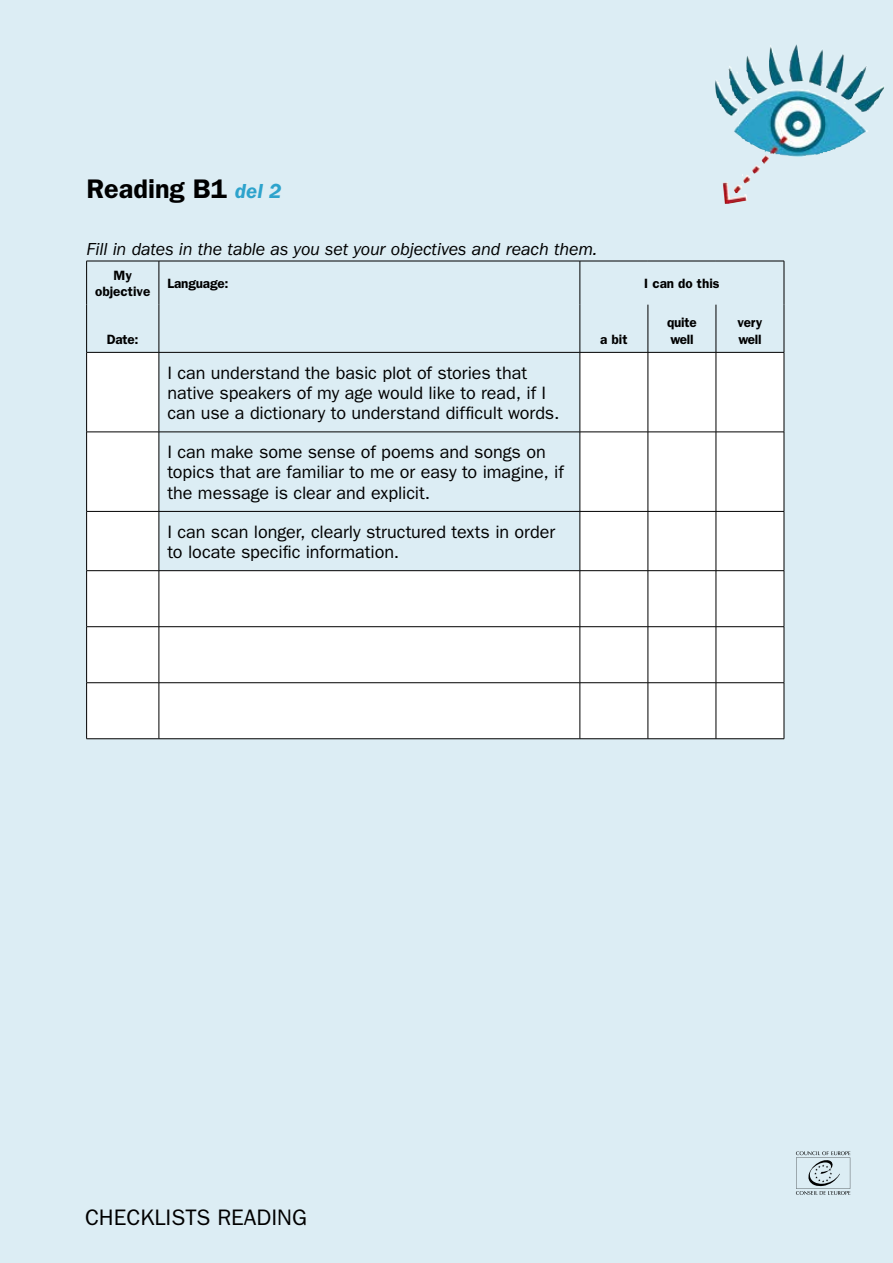
<style>
.page{position:relative;width:893px;height:1263px;background:#dcedf4}
.page>*{position:absolute;margin:0;border:0;box-sizing:border-box;transform-origin:0 0}
.Overskrift_1{font:600 27px "Franklin Gothic";color:#000}
.Overskrift_1-2{font:22.5px "Franklin Gothic";color:#000}
.Sjekklistebrød{font:18px/20.2px "Franklin Gothic";letter-spacing:-.005em;color:#000}
.Ingress{font:italic 18px "Franklin Gothic";letter-spacing:-.01em;color:#000}
.Overskrift_1-3{font:600 13.5px/16.5px "Franklin Gothic";letter-spacing:-.01em;color:#000}
.s1{font-style:italic;font-size:21px;color:#2da3cc}
</style>
<div class="page">
<img style="left:715px;top:44px;width:152px;height:73px">
<svg style="left:87px;top:353px;width:697px;height:385px"></svg>
<div style="left:160px;top:353px;width:420px;height:217px;background:#dcedf4"></div>
<hr style="left:86px;top:261px;width:73px;height:1px;background:#000">
<hr style="left:86px;top:261px;width:1px;height:44px;background:#000">
<hr style="left:159px;top:261px;width:421px;height:1px;background:#000">
<hr style="left:159px;top:261px;width:1px;height:44px;background:#000">
<hr style="left:580px;top:261px;width:68px;height:1px;background:#000">
<hr style="left:580px;top:261px;width:1px;height:44px;background:#000">
<hr style="left:648px;top:261px;width:68px;height:1px;background:#000">
<hr style="left:716px;top:261px;width:68px;height:1px;background:#000">
<hr style="left:784px;top:261px;width:1px;height:44px;background:#000">
<hr style="left:86px;top:305px;width:1px;height:47px;background:#000">
<hr style="left:648px;top:305px;width:1px;height:47px;background:#000">
<hr style="left:716px;top:305px;width:1px;height:47px;background:#000">
<hr style="left:784px;top:305px;width:1px;height:47px;background:#000">
<hr style="left:86px;top:352px;width:73px;height:1px;background:#000">
<hr style="left:86px;top:352px;width:1px;height:80px;background:#000">
<hr style="left:159px;top:352px;width:421px;height:1px;background:#000">
<hr style="left:159px;top:352px;width:1px;height:80px;background:#000">
<hr style="left:580px;top:352px;width:68px;height:1px;background:#000">
<hr style="left:580px;top:352px;width:1px;height:80px;background:#000">
<hr style="left:648px;top:352px;width:68px;height:1px;background:#000">
<hr style="left:648px;top:352px;width:1px;height:80px;background:#000">
<hr style="left:716px;top:352px;width:68px;height:1px;background:#000">
<hr style="left:716px;top:352px;width:1px;height:80px;background:#000">
<hr style="left:784px;top:352px;width:1px;height:80px;background:#000">
<hr style="left:86px;top:432px;width:73px;height:1px;background:#000">
<hr style="left:86px;top:432px;width:1px;height:79px;background:#000">
<hr style="left:159px;top:432px;width:421px;height:1px;background:#000">
<hr style="left:159px;top:432px;width:1px;height:79px;background:#000">
<hr style="left:580px;top:432px;width:68px;height:1px;background:#000">
<hr style="left:580px;top:432px;width:1px;height:79px;background:#000">
<hr style="left:648px;top:432px;width:68px;height:1px;background:#000">
<hr style="left:648px;top:432px;width:1px;height:79px;background:#000">
<hr style="left:716px;top:432px;width:68px;height:1px;background:#000">
<hr style="left:716px;top:432px;width:1px;height:79px;background:#000">
<hr style="left:784px;top:432px;width:1px;height:79px;background:#000">
<hr style="left:86px;top:511px;width:73px;height:1px;background:#000">
<hr style="left:86px;top:511px;width:1px;height:59px;background:#000">
<hr style="left:159px;top:511px;width:421px;height:1px;background:#000">
<hr style="left:159px;top:511px;width:1px;height:59px;background:#000">
<hr style="left:580px;top:511px;width:68px;height:1px;background:#000">
<hr style="left:580px;top:511px;width:1px;height:59px;background:#000">
<hr style="left:648px;top:511px;width:68px;height:1px;background:#000">
<hr style="left:648px;top:511px;width:1px;height:59px;background:#000">
<hr style="left:716px;top:511px;width:68px;height:1px;background:#000">
<hr style="left:716px;top:511px;width:1px;height:59px;background:#000">
<hr style="left:784px;top:511px;width:1px;height:59px;background:#000">
<hr style="left:86px;top:570px;width:73px;height:1px;background:#000">
<hr style="left:86px;top:571px;width:1px;height:55px;background:#000">
<hr style="left:159px;top:570px;width:421px;height:1px;background:#000">
<hr style="left:159px;top:571px;width:1px;height:55px;background:#000">
<hr style="left:580px;top:570px;width:68px;height:1px;background:#000">
<hr style="left:580px;top:571px;width:1px;height:55px;background:#000">
<hr style="left:648px;top:570px;width:68px;height:1px;background:#000">
<hr style="left:648px;top:571px;width:1px;height:55px;background:#000">
<hr style="left:716px;top:570px;width:68px;height:1px;background:#000">
<hr style="left:716px;top:571px;width:1px;height:55px;background:#000">
<hr style="left:784px;top:571px;width:1px;height:55px;background:#000">
<hr style="left:86px;top:626px;width:73px;height:1px;background:#000">
<hr style="left:86px;top:627px;width:1px;height:56px;background:#000">
<hr style="left:159px;top:626px;width:421px;height:1px;background:#000">
<hr style="left:159px;top:627px;width:1px;height:56px;background:#000">
<hr style="left:580px;top:626px;width:68px;height:1px;background:#000">
<hr style="left:580px;top:627px;width:1px;height:56px;background:#000">
<hr style="left:648px;top:626px;width:68px;height:1px;background:#000">
<hr style="left:648px;top:627px;width:1px;height:56px;background:#000">
<hr style="left:716px;top:626px;width:68px;height:1px;background:#000">
<hr style="left:716px;top:627px;width:1px;height:56px;background:#000">
<hr style="left:784px;top:627px;width:1px;height:56px;background:#000">
<hr style="left:86px;top:682px;width:73px;height:1px;background:#000">
<hr style="left:86px;top:683px;width:1px;height:56px;background:#000">
<hr style="left:159px;top:682px;width:421px;height:1px;background:#000">
<hr style="left:159px;top:683px;width:1px;height:56px;background:#000">
<hr style="left:580px;top:682px;width:68px;height:1px;background:#000">
<hr style="left:580px;top:683px;width:1px;height:56px;background:#000">
<hr style="left:648px;top:682px;width:68px;height:1px;background:#000">
<hr style="left:648px;top:683px;width:1px;height:56px;background:#000">
<hr style="left:716px;top:682px;width:68px;height:1px;background:#000">
<hr style="left:716px;top:683px;width:1px;height:56px;background:#000">
<hr style="left:784px;top:683px;width:1px;height:56px;background:#000">
<hr style="left:86px;top:738px;width:73px;height:1px;background:#000">
<hr style="left:159px;top:738px;width:421px;height:1px;background:#000">
<hr style="left:580px;top:738px;width:68px;height:1px;background:#000">
<hr style="left:648px;top:738px;width:68px;height:1px;background:#000">
<hr style="left:716px;top:738px;width:68px;height:1px;background:#000">
<hr style="left:159px;top:305px;width:1px;height:47px;background:#000">
<hr style="left:580px;top:305px;width:1px;height:47px;background:#000">
<svg style="left:796px;top:1151px;width:54px;height:44px;background:#bfced4"></svg>
<p class="Overskrift_1" style="left:86px;top:172px;width:196px">Reading B1 <span class="s1">del 2</span></p>
<p class="Ingress" style="left:86px;top:239px;width:512px">Fill in dates in the table as you set your objectives and reach them.</p>
<p class="Overskrift_1-3" style="left:95px;top:267px;width:57px;text-align:center">My objective</p>
<p class="Overskrift_1-3" style="left:167px;top:275px;width:63px">Language:</p>
<p class="Overskrift_1-3" style="left:644px;top:275px;width:77px">I can do this</p>
<p class="Overskrift_1-3" style="left:107px;top:331px;width:33px">Date:</p>
<p class="Overskrift_1-3" style="left:600px;top:331px;width:29px">a bit</p>
<p class="Overskrift_1-3" style="left:667px;top:314px;width:31px">quite well</p>
<p class="Overskrift_1-3" style="left:738px;top:314px;width:26px">very well</p>
<p class="Sjekklistebrød" style="left:167px;top:362px;width:394px">I can understand the basic plot of stories that native speakers of my age would like to read, if I can use a dictionary to understand difficult words.</p>
<p class="Sjekklistebrød" style="left:167px;top:442px;width:398px">I can make some sense of poems and songs on topics that are familiar to me or easy to imagine, if the message is clear and explicit.</p>
<p class="Sjekklistebrød" style="left:167px;top:522px;width:389px">I can scan longer, clearly structured texts in order to locate specific information.</p>
<p class="Overskrift_1-2" style="left:85px;top:1204px;width:223px">CHECKLISTS READING</p>
</div>
